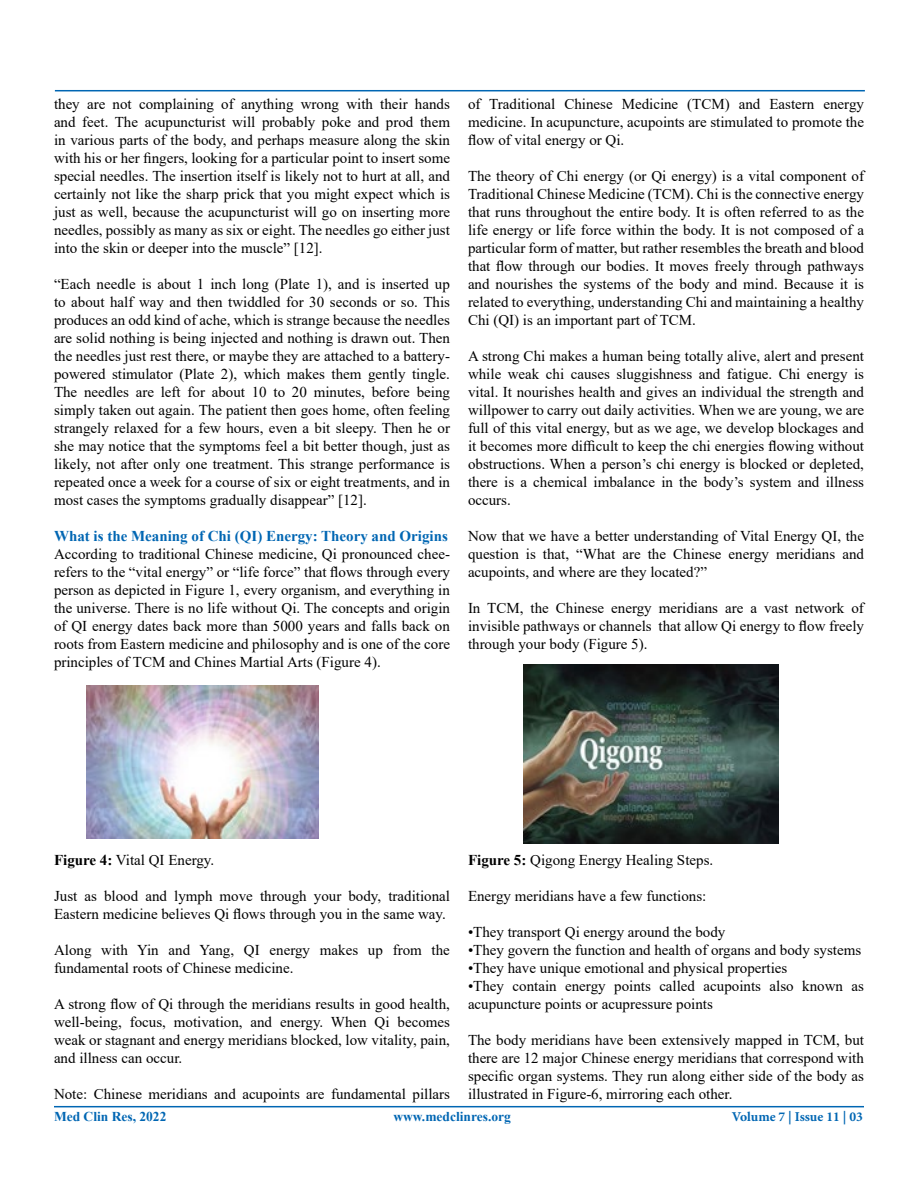
<style>
.page{position:relative;width:918px;height:1188px;background:#fff}
.page>*{position:absolute;margin:0;border:0;box-sizing:border-box;transform-origin:0 0}
.t1{font:15px/18px "Times New Roman";color:#000;text-align:justify}
.t2{font:700 15px "Times New Roman";color:#0066b3}
.t3{font:700 13.5px "Times New Roman";color:#0066b3}
.t4{font:700 13.5px "Minion Pro";color:#0066b3}
.s1{font-weight:700}
</style>
<div class="page">
<hr style="left:54px;top:1106px;width:810px;height:1px;background:#0066b3">
<hr style="left:55px;top:90px;width:810px;height:1px;background:#0066b3">
<img style="left:86px;top:686px;width:232px;height:153px">
<img style="left:524px;top:664px;width:254px;height:180px">
<p class="t1" style="left:54px;top:95px;width:398px">they are not complaining of anything wrong with their hands and feet. The acupuncturist will probably poke and prod them in various parts of the body, and perhaps measure along the skin with his or her fingers, looking for a particular point to insert some special needles. The insertion itself is likely not to hurt at all, and certainly not like the sharp prick that you might expect which is just as well, because the acupuncturist will go on inserting more needles, possibly as many as six or eight. The needles go either just into the skin or deeper into the muscle” [12].</p>
<p class="t1" style="left:54px;top:275px;width:398px">“Each needle is about 1 inch long (Plate 1), and is inserted up to about half way and then twiddled for 30 seconds or so. This produces an odd kind of ache, which is strange because the needles are solid nothing is being injected and nothing is drawn out. Then the needles just rest there, or maybe they are attached to a battery&shy;powered stimulator (Plate 2), which makes them gently tingle.<br>The needles are left for about 10 to 20 minutes, before being simply taken out again. The patient then goes home, often feeling strangely relaxed for a few hours, even a bit sleepy. Then he or she may notice that the symptoms feel a bit better though, just as likely, not after only one treatment. This strange performance is repeated once a week for a course of six or eight treatments, and in most cases the symptoms gradually disappear” [12].</p>
<p class="t2" style="left:54px;top:526px;width:395px">What is the Meaning of Chi (QI) Energy: Theory and Origins</p>
<p class="t1" style="left:54px;top:545px;width:398px">According to traditional Chinese medicine, Qi pronounced chee&shy;refers to the “vital energy” or “life force” that flows through every person as depicted in Figure 1, every organism, and everything in the universe. There is no life without Qi. The concepts and origin of QI energy dates back more than 5000 years and falls back on roots from Eastern medicine and philosophy and is one of the core principles of TCM and Chines Martial Arts (Figure 4).</p>
<p class="t1" style="left:468px;top:95px;width:398px">of Traditional Chinese Medicine (TCM) and Eastern energy medicine. In acupuncture, acupoints are stimulated to promote the flow of vital energy or Qi.</p>
<p class="t1" style="left:468px;top:167px;width:398px">The theory of Chi energy (or Qi energy) is a vital component of Traditional Chinese Medicine (TCM). Chi is the connective energy that runs throughout the entire body. It is often referred to as the life energy or life force within the body. It is not composed of a particular form of matter, but rather resembles the breath and blood that flow through our bodies. It moves freely through pathways and nourishes the systems of the body and mind. Because it is related to everything, understanding Chi and maintaining a healthy Chi (QI) is an important part of TCM.</p>
<p class="t1" style="left:468px;top:347px;width:398px">A strong Chi makes a human being totally alive, alert and present while weak chi causes sluggishness and fatigue. Chi energy is vital. It nourishes health and gives an individual the strength and willpower to carry out daily activities. When we are young, we are full of this vital energy, but as we age, we develop blockages and it becomes more difficult to keep the chi energies flowing without obstructions. When a person’s chi energy is blocked or depleted, there is a chemical imbalance in the body’s system and illness occurs.</p>
<p class="t1" style="left:468px;top:527px;width:398px">Now that we have a better understanding of Vital Energy QI, the question is that, “What are the Chinese energy meridians and acupoints, and where are they located?”</p>
<p class="t1" style="left:468px;top:599px;width:398px">In TCM, the Chinese energy meridians are a vast network of invisible pathways or channels that allow Qi energy to flow freely through your body (Figure 5).</p>
<p class="t1" style="left:54px;top:851px;width:162px"><span class="s1">Figure 4:</span> Vital QI Energy.</p>
<p class="t1" style="left:54px;top:887px;width:398px">Just as blood and lymph move through your body, traditional<br>Eastern medicine believes Qi flows through you in the same way.</p>
<p class="t1" style="left:54px;top:941px;width:397px">Along with Yin and Yang, QI energy makes up from the fundamental roots of Chinese medicine.</p>
<p class="t1" style="left:54px;top:995px;width:398px">A strong flow of Qi through the meridians results in good health, well-being, focus, motivation, and energy. When Qi becomes weak or stagnant and energy meridians blocked, low vitality, pain, and illness can occur.</p>
<p class="t1" style="left:54px;top:1085px;width:398px">Note: Chinese meridians and acupoints are fundamental pillars</p>
<p class="t1" style="left:468px;top:851px;width:247px"><span class="s1">Figure 5:</span> Qigong Energy Healing Steps.</p>
<p class="t1" style="left:468px;top:887px;width:240px">Energy meridians have a few functions:</p>
<p class="t1" style="left:468px;top:923px;width:259px">•They transport Qi energy around the body</p>
<p class="t1" style="left:468px;top:941px;width:395px">•They govern the function and health of organs and body systems</p>
<p class="t1" style="left:468px;top:959px;width:321px">•They have unique emotional and physical properties</p>
<p class="t1" style="left:468px;top:977px;width:398px">•They contain energy points called acupoints also known as acupuncture points or acupressure points</p>
<p class="t1" style="left:468px;top:1031px;width:398px">The body meridians have been extensively mapped in TCM, but there are 12 major Chinese energy meridians that correspond with specific organ systems. They run along either side of the body as illustrated in Figure-6, mirroring each other.</p>
<p class="t3" style="left:54px;top:1107px;width:114px">Med Clin Res, 2022</p>
<p class="t3" style="left:393px;top:1106px;width:119px">www.medclinres.org</p>
<p class="t4" style="left:732px;top:1108px;width:133px">Volume 7 | Issue 11 | 03</p>
</div>
